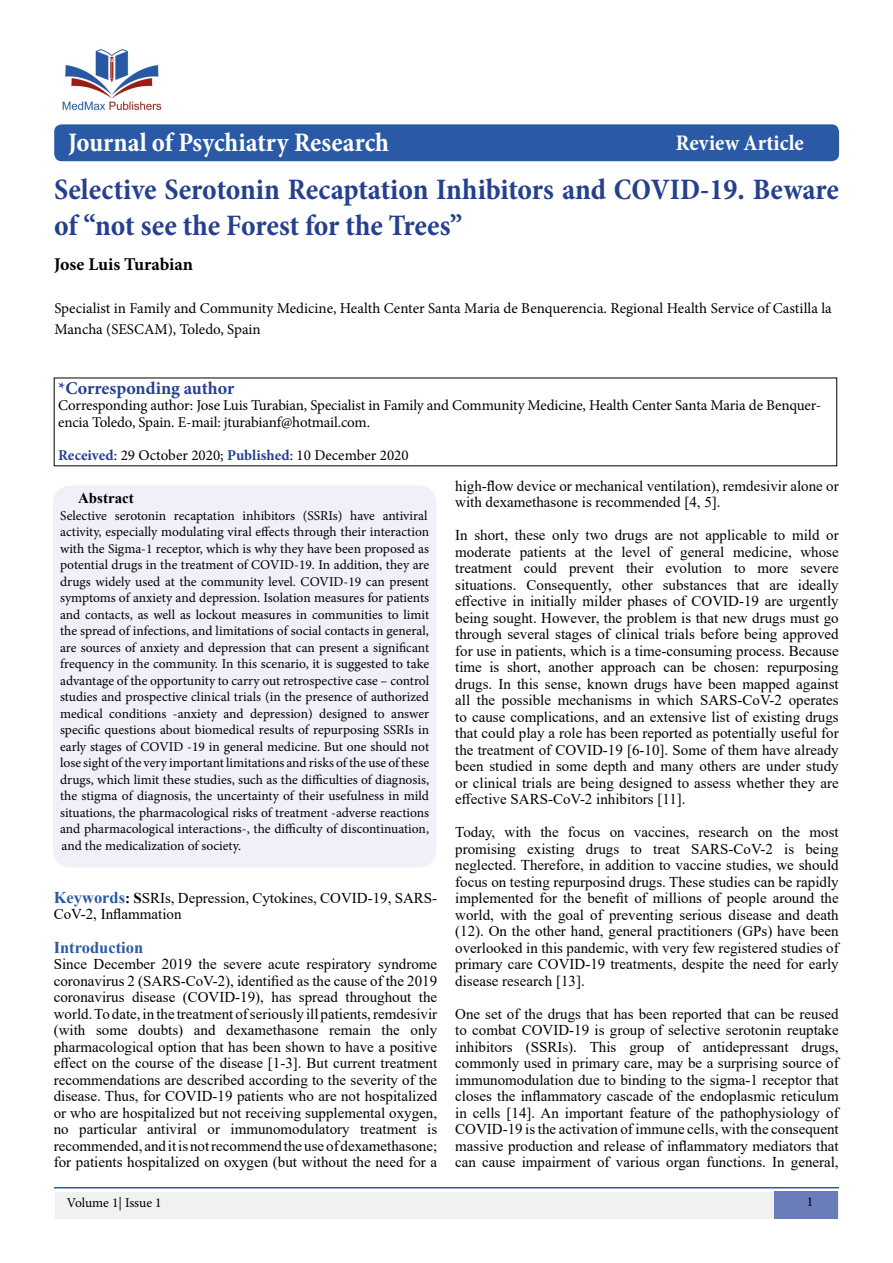
<style>
.page{position:relative;width:893px;height:1263px;background:#fff}
.page>*{position:absolute;margin:0;border:0;box-sizing:border-box;transform-origin:0 0}
.t1{font:700 condensed 30px/36px "Minion Pro";letter-spacing:-.005em;color:#25408f}
.t2{font:700 condensed 27px "Minion Pro";color:#fff}
.t3{font:700 condensed 22.5px "Minion Pro";color:#fff}
.t4{font:700 18px "Minion Pro";color:#25408f}
.t5{font:700 18px "Minion Pro";color:#000}
.t6{font:700 16.5px "Times New Roman";color:#2a59a5}
.t7{font:15px/16.5px "Times New Roman";color:#000;text-align:justify}
.t8{font:15px/21px "Minion Pro";letter-spacing:-.005em;color:#000}
.t9{font:700 15px "Times New Roman";color:#000}
.t10{font:13.5px/16.5px "Minion Pro";color:#000;text-align:justify}
.s1{font-weight:700;color:#25408f}
.s2{font-weight:700;font-size:16.5px;color:#2a59a5}
.s3{font-weight:700}
</style>
<div class="page">
<div style="left:54px;top:124px;width:785px;height:37px;background:#2a59a5;border-radius:7px"></div>
<hr style="left:54px;top:1187px;width:785px;height:1px;background:#2a59a5">
<img style="left:62px;top:49px;width:100px;height:62px">
<div style="left:53px;top:485px;width:383px;height:382px;background:#eff0f8;border-radius:18px"></div>
<div style="left:55px;top:1192px;width:783px;height:26px;background:#f1f1f2"></div>
<div style="left:774px;top:1191px;width:63px;height:27px;background:#6a7cb9"></div>
<h2 class="t2" style="left:68px;top:123px;width:323px">Journal of Psychiatry Research</h2>
<h3 class="t3" style="left:676px;top:128px;width:129px">Review Article</h3>
<h1 class="t1" style="left:54px;top:171px;width:787px">Selective Serotonin Recaptation Inhibitors and COVID-19. Beware of “not see the Forest for the Trees”</h1>
<p class="t5" style="left:54px;top:252px;width:141px">Jose Luis Turabian</p>
<p class="t8" style="left:54px;top:298px;width:779px">Specialist in Family and Community Medicine, Health Center Santa Maria de Benquerencia. Regional Health Service of Castilla la<br>Mancha (SESCAM), Toledo, Spain</p>
<p class="t4" style="left:58px;top:375px;width:178px">*Corresponding author</p>
<p class="t8" style="left:58px;top:397px;width:764px;line-height:16.5px">Corresponding author: Jose Luis Turabian, Specialist in Family and Community Medicine, Health Center Santa Maria de Benquer&shy;encia Toledo, Spain. E-mail: jturabianf@hotmail.com.</p>
<p class="t8" style="left:58px;top:445px;width:352px"><span class="s1">Received</span>: 29 October 2020; <span class="s1">Published</span>: 10 December 2020</p>
<p class="t9" style="left:78px;top:488px;width:57px">Abstract</p>
<p class="t10" style="left:60px;top:507px;width:371px">Selective serotonin recaptation inhibitors (SSRIs) have antiviral activity, especially modulating viral effects through their interaction with the Sigma-1 receptor, which is why they have been proposed as potential drugs in the treatment of COVID-19. In addition, they are drugs widely used at the community level. COVID-19 can present symptoms of anxiety and depression. Isolation measures for patients and contacts, as well as lockout measures in communities to limit the spread of infections, and limitations of social contacts in general, are sources of anxiety and depression that can present a significant frequency in the community. In this scenario, it is suggested to take advantage of the opportunity to carry out retrospective case – control studies and prospective clinical trials (in the presence of authorized medical conditions -anxiety and depression) designed to answer specific questions about biomedical results of repurposing SSRIs in early stages of COVID -19 in general medicine. But one should not lose sight of the very important limitations and risks of the use of these drugs, which limit these studies, such as the difficulties of diagnosis, the stigma of diagnosis, the uncertainty of their usefulness in mild situations, the pharmacological risks of treatment -adverse reactions and pharmacological interactions-, the difficulty of discontinuation, and the medicalization of society.</p>
<p class="t7" style="left:455px;top:477px;width:385px">high-flow device or mechanical ventilation), remdesivir alone or with dexamethasone is recommended [4, 5].</p>
<p class="t7" style="left:455px;top:526px;width:385px">In short, these only two drugs are not applicable to mild or moderate patients at the level of general medicine, whose treatment could prevent their evolution to more severe situations. Consequently, other substances that are ideally effective in initially milder phases of COVID-19 are urgently being sought. However, the problem is that new drugs must go through several stages of clinical trials before being approved for use in patients, which is a time-consuming process. Because time is short, another approach can be chosen: repurposing drugs. In this sense, known drugs have been mapped against all the possible mechanisms in which SARS-CoV-2 operates to cause complications, and an extensive list of existing drugs that could play a role has been reported as potentially useful for the treatment of COVID-19 [6-10]. Some of them have already been studied in some depth and many others are under study or clinical trials are being designed to assess whether they are effective SARS-CoV-2 inhibitors [11].</p>
<p class="t7" style="left:455px;top:823px;width:385px">Today, with the focus on vaccines, research on the most promising existing drugs to treat SARS-CoV-2 is being neglected. Therefore, in addition to vaccine studies, we should focus on testing repurposind drugs. These studies can be rapidly implemented for the benefit of millions of people around the world, with the goal of preventing serious disease and death (12). On the other hand, general practitioners (GPs) have been overlooked in this pandemic, with very few registered studies of primary care COVID-19 treatments, despite the need for early disease research [13].</p>
<p class="t7" style="left:455px;top:1005px;width:385px">One set of the drugs that has been reported that can be reused to combat COVID-19 is group of selective serotonin reuptake inhibitors (SSRIs). This group of antidepressant drugs, commonly used in primary care, may be a surprising source of immunomodulation due to binding to the sigma-1 receptor that closes the inflammatory cascade of the endoplasmic reticulum in cells [14]. An important feature of the pathophysiology of COVID-19 is the activation of immune cells, with the consequent massive production and release of inflammatory mediators that can cause impairment of various organ functions. In general,</p>
<p class="t7" style="left:54px;top:889px;width:385px"><span class="s2">Keywords</span><span class="s3">: S</span>SRIs, Depression, Cytokines, COVID-19, SARS-<br>CoV-2, Inflammation</p>
<p class="t6" style="left:54px;top:935px;width:91px">Introduction</p>
<p class="t7" style="left:54px;top:955px;width:385px">Since December 2019 the severe acute respiratory syndrome coronavirus 2 (SARS-CoV-2), identified as the cause of the 2019 coronavirus disease (COVID-19), has spread throughout the world. To date, in the treatment of seriously ill patients, remdesivir (with some doubts) and dexamethasone remain the only pharmacological option that has been shown to have a positive effect on the course of the disease [1-3]. But current treatment recommendations are described according to the severity of the disease. Thus, for COVID-19 patients who are not hospitalized or who are hospitalized but not receiving supplemental oxygen, no particular antiviral or immunomodulatory treatment is recommended, and it is not recommend the use of dexamethasone; for patients hospitalized on oxygen (but without the need for a</p>
<p class="t10" style="left:67px;top:1195px;width:96px">Volume 1| Issue 1</p>
<p class="t10" style="left:807px;top:1193px;width:8px">1</p>
</div>
